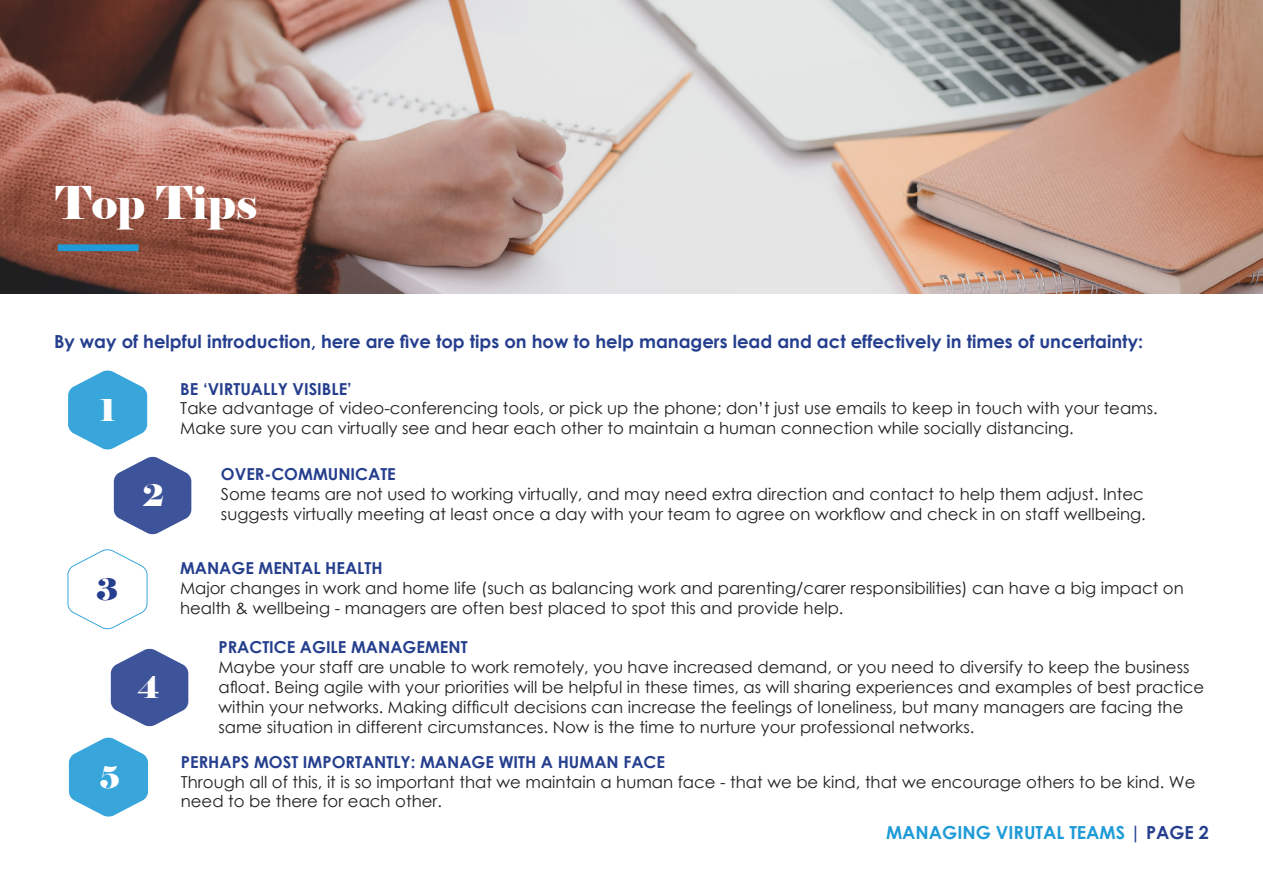
<style>
.page{position:relative;width:1263px;height:893px;background:#fff}
.page>*{position:absolute;margin:0;border:0;box-sizing:border-box;transform-origin:0 0}
.t1{font:45px "Elephant";color:#fff}
.t2{font:30px "Elephant";color:#fff}
.t3{font:30px "Elephant";color:#253f8e}
.t4{font:700 18px "Century Gothic";color:#253f8e}
.t5{font:700 18px "Century Gothic";color:#1f9bd7}
.t6{font:16.5px/19.8px "Century Gothic";color:#231f20}
.t7{font:700 16.5px "Century Gothic";color:#253f8e}
.s1{color:#253f8e}
</style>
<div class="page">
<img style="left:0;top:0;width:1263px;height:293px">
<div style="left:58px;top:244px;width:81px;height:7px;background:#1f9bd7"></div>
<svg style="left:67px;top:549px;width:81px;height:81px"></svg>
<svg style="left:111px;top:648px;width:77px;height:78px"></svg>
<svg style="left:69px;top:737px;width:79px;height:80px"></svg>
<svg style="left:68px;top:370px;width:79px;height:80px"></svg>
<svg style="left:114px;top:456px;width:77px;height:79px"></svg>
<p class="t1" style="left:56px;top:175px;width:203px">Top Tips</p>
<p class="t4" style="left:54px;top:328px;width:1090px">By way of helpful introduction, here are five top tips on how to help managers lead and act effectively in times of uncertainty:</p>
<p class="t7" style="left:180px;top:376px;width:173px">BE ‘VIRTUALLY VISIBLE’</p>
<p class="t6" style="left:180px;top:398px;width:979px">Take advantage of video-conferencing tools, or pick up the phone; don’t just use emails to keep in touch with your teams.</p>
<p class="t6" style="left:180px;top:418px;width:895px">Make sure you can virtually see and hear each other to maintain a human connection while socially distancing.</p>
<p class="t7" style="left:221px;top:461px;width:176px">OVER-COMMUNICATE</p>
<p class="t6" style="left:221px;top:484px;width:924px">Some teams are not used to working virtually, and may need extra direction and contact to help them adjust. Intec</p>
<p class="t6" style="left:221px;top:503px;width:926px">suggests virtually meeting at least once a day with your team to agree on workflow and check in on staff wellbeing.</p>
<p class="t7" style="left:180px;top:555px;width:204px">MANAGE MENTAL HEALTH</p>
<p class="t6" style="left:180px;top:578px;width:1005px">Major changes in work and home life (such as balancing work and parenting/carer responsibilities) can have a big impact on health &amp; wellbeing - managers are often best placed to spot this and provide help.</p>
<p class="t7" style="left:218px;top:635px;width:251px">PRACTICE AGILE MANAGEMENT</p>
<p class="t6" style="left:218px;top:657px;width:987px">Maybe your staff are unable to work remotely, you have increased demand, or you need to diversify to keep the business afloat. Being agile with your priorities will be helpful in these times, as will sharing experiences and examples of best practice within your networks. Making difficult decisions can increase the feelings of loneliness, but many managers are facing the same situation in different circumstances. Now is the time to nurture your professional networks.</p>
<p class="t7" style="left:181px;top:749px;width:486px">PERHAPS MOST IMPORTANTLY: MANAGE WITH A HUMAN FACE</p>
<p class="t6" style="left:181px;top:771px;width:1016px">Through all of this, it is so important that we maintain a human face - that we be kind, that we encourage others to be kind. We need to be there for each other.</p>
<p class="t2" style="left:100px;top:391px;width:17px">1</p>
<p class="t2" style="left:142px;top:477px;width:23px">2</p>
<p class="t3" style="left:96px;top:570px;width:23px">3</p>
<p class="t2" style="left:138px;top:669px;width:22px">4</p>
<p class="t2" style="left:100px;top:758px;width:22px">5</p>
<p class="t5" style="left:886px;top:818px;width:324px">MANAGING VIRUTAL TEAMS <span class="s1">| PAGE 2</span></p>
</div>
